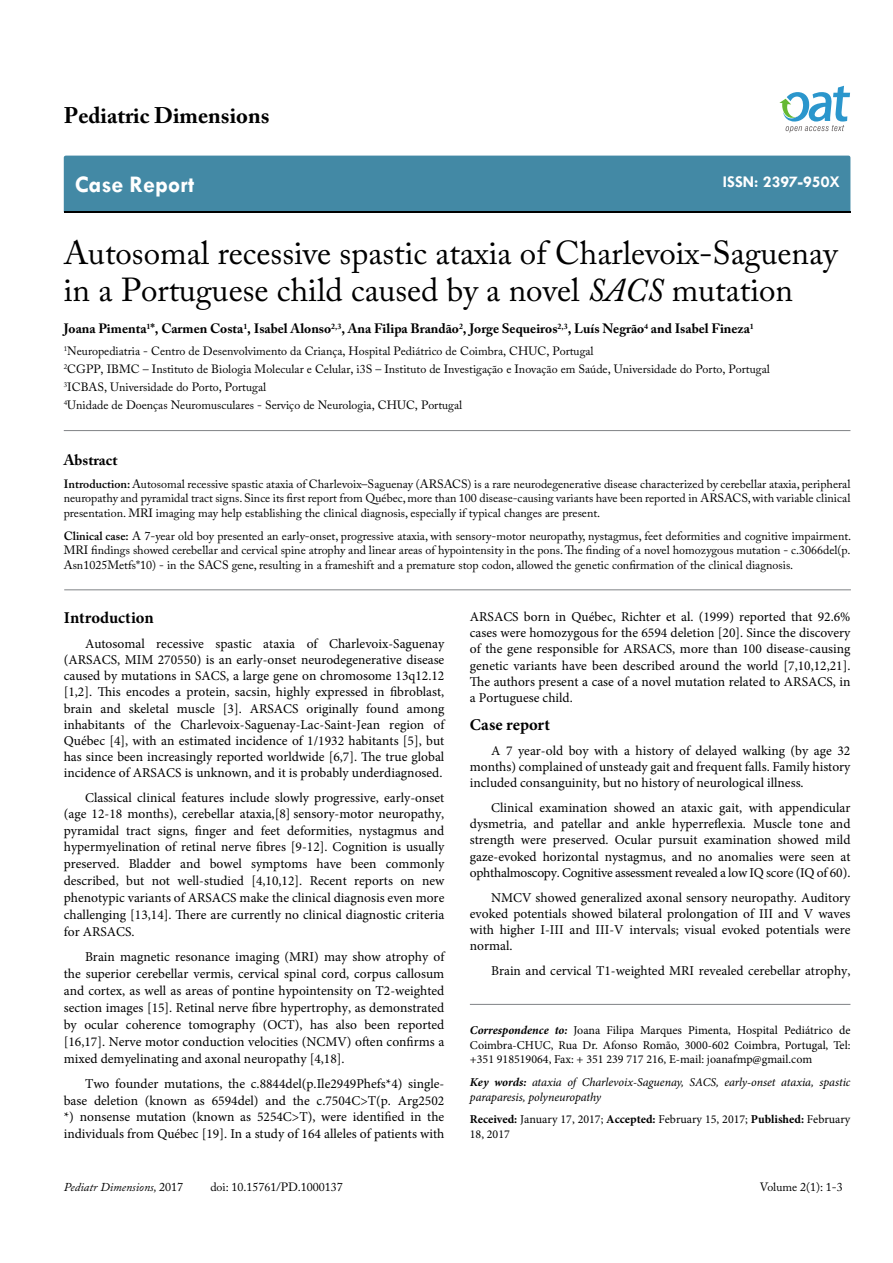
<style>
.page{position:relative;width:893px;height:1263px;background:#fff}
.page>*{position:absolute;margin:0;border:0;box-sizing:border-box;transform-origin:0 0}
.t1{font:33px/37.5px "Adobe Caslon Pro";color:#000}
.t2{font:700 24px "Tw Cen";color:#fff}
.t3{font:700 22.5px "Adobe Caslon Pro";color:#000}
.t4{font:700 16.5px "Minion Pro";letter-spacing:.005em;color:#000}
.t5{font:700 16.5px "Tw Cen";color:#fff}
.t6{font:700 15px "Adobe Caslon Pro";color:#000}
.t7{font:13.5px/16.2px "Minion Pro";color:#000;text-align:justify}
.t8{font:700 13.5px "Adobe Caslon Pro";color:#000}
.t9{font:12px/14.4px "Adobe Caslon Pro";color:#000;text-align:justify}
.t10{font:12px/14.4px "Minion Pro";color:#000;text-align:justify}
.t11{font:italic 12px/14.4px "Minion Pro";letter-spacing:-.005em;color:#000}
.t12{font:italic 12px "Adobe Caslon Pro";color:#000}
.s1{font-style:italic}
.s2{font-weight:600}
.s3{font-style:normal}
.s4{font-weight:700;font-style:italic}
.s5{font-weight:700}
</style>
<div class="page">
<div style="left:64px;top:156px;width:786px;height:56px;background:#4389a5"></div>
<svg style="left:779px;top:86px;width:71px;height:47px"></svg>
<hr style="left:64px;top:430px;width:786px;height:1px;background:#808285">
<hr style="left:64px;top:590px;width:787px;height:1px;background:#808285">
<hr style="left:470px;top:1004px;width:380px;height:1px;background:#808285">
<h3 class="t3" style="left:64px;top:102px;width:207px">Pediatric Dimensions</h3>
<h2 class="t2" style="left:75px;top:170px;width:121px">Case Report</h2>
<p class="t5" style="left:723px;top:172px;width:119px">ISSN: 2397-950X</p>
<h1 class="t1" style="left:64px;top:233px;width:775px">Autosomal recessive spastic ataxia of Charlevoix-Saguenay in a Portuguese child caused by a novel <span class="s1">SACS</span> mutation</h1>
<p class="t8" style="left:64px;top:320px;width:692px">Joana Pimenta<sup>1</sup>*, Carmen Costa<sup>1</sup>, Isabel Alonso<sup>2,3</sup>, Ana Filipa Brandão<sup>2</sup>, Jorge Sequeiros<sup>2,3</sup>, Luís Negrão<sup>4</sup> and Isabel Fineza<sup>1</sup></p>
<p class="t9" style="left:64px;top:342px;width:708px;line-height:18px;text-align:left"><sup>1</sup>Neuropediatria - Centro de Desenvolvimento da Criança, Hospital Pediátrico de Coimbra, CHUC, Portugal<br><sup>2</sup>CGPP, IBMC – Instituto de Biologia Molecular e Celular, i3S – Instituto de Investigação e Inovação em Saúde, Universidade do Porto, Portugal <sup>3</sup>ICBAS, Universidade do Porto, Portugal<br><sup>4</sup>Unidade de Doenças Neuromusculares - Serviço de Neurologia, CHUC, Portugal</p>
<p class="t6" style="left:64px;top:451px;width:55px">Abstract</p>
<p class="t9" style="left:64px;top:477px;width:788px"><span class="s2">Introduction:</span> Autosomal recessive spastic ataxia of Charlevoix–Saguenay (ARSACS) is a rare neurodegenerative disease characterized by cerebellar ataxia, peripheral neuropathy and pyramidal tract signs. Since its first report from Québec, more than 100 disease-causing variants have been reported in ARSACS, with variable clinical presentation. MRI imaging may help establishing the clinical diagnosis, especially if typical changes are present.</p>
<p class="t9" style="left:64px;top:528px;width:789px"><span class="s2">Clinical case:</span> A 7-year old boy presented an early-onset, progressive ataxia, with sensory-motor neuropathy, nystagmus, feet deformities and cognitive impairment.<br>MRI findings showed cerebellar and cervical spine atrophy and linear areas of hypointensity in the pons. The finding of a novel homozygous mutation - c.3066del(p.<br>Asn1025Metfs*10) - in the SACS gene, resulting in a frameshift and a premature stop codon, allowed the genetic confirmation of the clinical diagnosis.</p>
<p class="t4" style="left:64px;top:606px;width:91px">Introduction</p>
<p class="t7" style="left:64px;top:635px;width:382px;text-indent:21px">Autosomal recessive spastic ataxia of Charlevoix-Saguenay (ARSACS, MIM 270550) is an early-onset neurodegenerative disease caused by mutations in SACS, a large gene on chromosome 13q12.12 [1,2]. This encodes a protein, sacsin, highly expressed in fibroblast, brain and skeletal muscle [3]. ARSACS originally found among inhabitants of the Charlevoix-Saguenay-Lac-Saint-Jean region of Québec [4], with an estimated incidence of 1/1932 habitants [5], but has since been increasingly reported worldwide [6,7]. The true global incidence of ARSACS is unknown, and it is probably underdiagnosed.</p>
<p class="t7" style="left:64px;top:789px;width:382px;line-height:16.6px;text-indent:21px">Classical clinical features include slowly progressive, early-onset (age 12-18 months), cerebellar ataxia,[8] sensory-motor neuropathy, pyramidal tract signs, finger and feet deformities, nystagmus and hypermyelination of retinal nerve fibres [9-12]. Cognition is usually preserved. Bladder and bowel symptoms have been commonly described, but not well-studied [4,10,12]. Recent reports on new phenotypic variants of ARSACS make the clinical diagnosis even more challenging [13,14]. There are currently no clinical diagnostic criteria for ARSACS.</p>
<p class="t7" style="left:64px;top:948px;width:382px;line-height:17px;text-indent:21px">Brain magnetic resonance imaging (MRI) may show atrophy of the superior cerebellar vermis, cervical spinal cord, corpus callosum and cortex, as well as areas of pontine hypointensity on T2-weighted section images [15]. Retinal nerve fibre hypertrophy, as demonstrated by ocular coherence tomography (OCT), has also been reported [16,17]. Nerve motor conduction velocities (NCMV) often confirms a mixed demyelinating and axonal neuropathy [4,18].</p>
<p class="t7" style="left:64px;top:1076px;width:382px;text-indent:21px">Two founder mutations, the c.8844del(p.Ile2949Phefs*4) single&shy;base deletion (known as 6594del) and the c.7504C&gt;T(p. Arg2502 *) nonsense mutation (known as 5254C&gt;T), were identified in the individuals from Québec [19]. In a study of 164 alleles of patients with</p>
<p class="t12" style="left:64px;top:1180px;width:121px">Pediatr Dimensions, <span class="s3">2017</span></p>
<p class="t9" style="left:210px;top:1180px;width:134px">doi: 10.15761/PD.1000137</p>
<p class="t7" style="left:470px;top:609px;width:382px">ARSACS born in Québec, Richter et al. (1999) reported that 92.6% cases were homozygous for the 6594 deletion [20]. Since the discovery of the gene responsible for ARSACS, more than 100 disease-causing genetic variants have been described around the world [7,10,12,21].<br>The authors present a case of a novel mutation related to ARSACS, in a Portuguese child.</p>
<p class="t4" style="left:470px;top:713px;width:82px">Case report</p>
<p class="t7" style="left:470px;top:743px;width:382px;text-indent:21px">A 7 year-old boy with a history of delayed walking (by age 32 months) complained of unsteady gait and frequent falls. Family history included consanguinity, but no history of neurological illness.</p>
<p class="t7" style="left:470px;top:800px;width:382px;text-indent:21px">Clinical examination showed an ataxic gait, with appendicular dysmetria, and patellar and ankle hyperreflexia. Muscle tone and strength were preserved. Ocular pursuit examination showed mild gaze-evoked horizontal nystagmus, and no anomalies were seen at ophthalmoscopy. Cognitive assessment revealed a low IQ score (IQ of 60).</p>
<p class="t7" style="left:470px;top:889px;width:382px;text-indent:21px">NMCV showed generalized axonal sensory neuropathy. Auditory evoked potentials showed bilateral prolongation of III and V waves with higher I-III and III-V intervals; visual evoked potentials were normal.</p>
<p class="t7" style="left:491px;top:962px;width:361px">Brain and cervical T1-weighted MRI revealed cerebellar atrophy,</p>
<p class="t10" style="left:470px;top:1023px;width:382px"><span class="s4">Correspondence to:</span> Joana Filipa Marques Pimenta, Hospital Pediátrico de Coimbra-CHUC, Rua Dr. Afonso Romão, 3000-602 Coimbra, Portugal, Tel: +351 918519064, Fax: + 351 239 717 216, E-mail: joanafmp@gmail.com</p>
<p class="t11" style="left:470px;top:1075px;width:382px"><span class="s5">Key words:</span> ataxia of Charlevoix-Saguenay, SACS, early-onset ataxia, spastic paraparesis, polyneuropathy</p>
<p class="t10" style="left:470px;top:1112px;width:382px"><span class="s5">Received:</span> January 17, 2017; <span class="s5">Accepted:</span> February 15, 2017; <span class="s5">Published:</span> February<br>18, 2017</p>
<p class="t9" style="left:760px;top:1180px;width:84px">Volume 2(1): 1-3</p>
</div>
